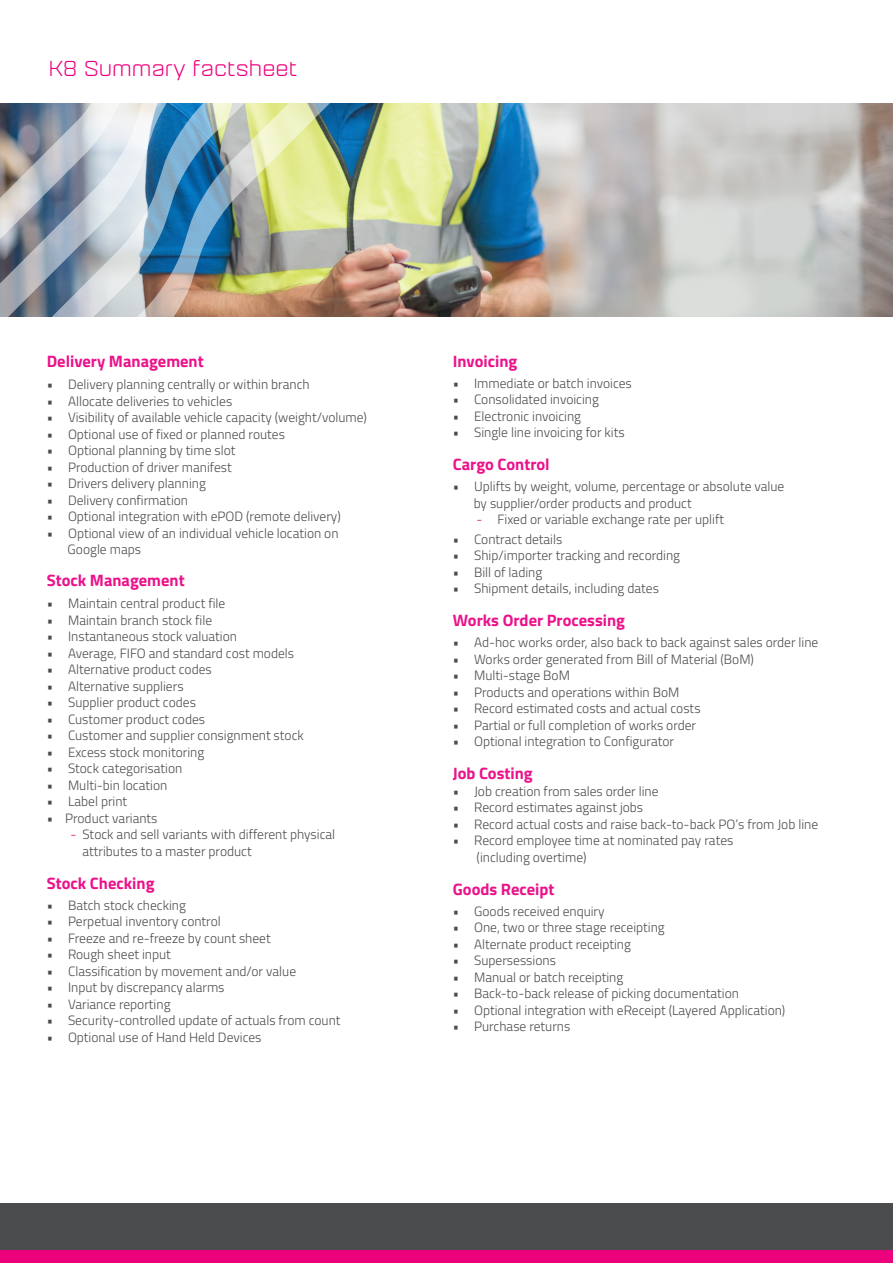
<style>
.page{position:relative;width:893px;height:1263px;background:#fff}
.page>*{position:absolute;margin:0;border:0;box-sizing:border-box;transform-origin:0 0}
.t1{font:21px "Aguda";color:#ed027e}
.t2{font:700 16.5px "Titillium";color:#eb128a}
.t3{font:300 13.5px/16.5px "Titillium";color:#4b4c4d}
.s1{font-weight:400}
.s2{color:#ed027e}
</style>
<div class="page">
<img style="left:682px;top:103px;width:211px;height:213px">
<img style="left:0;top:103px;width:682px;height:214px">
<div style="left:0;top:1203px;width:893px;height:60px;background:#4b4c4d"></div>
<div style="left:0;top:1250px;width:893px;height:13px;background:#ed027e"></div>
<p class="t1" style="left:49px;top:55px;width:250px">K8 Summary factsheet</p>
<p class="t2" style="left:47px;top:348px;width:158px">Delivery Management</p>
<p class="t3" style="left:47px;top:376px;width:265px">• Delivery planning centrally or within branch</p>
<p class="t3" style="left:47px;top:392px;width:187px">• Allocate deliveries to vehicles</p>
<p class="t3" style="left:47px;top:409px;width:322px"><span class="s1">•</span> Visibility of available vehicle capacity (weight/volume)</p>
<p class="t3" style="left:47px;top:425px;width:240px"><span class="s1">•</span> Optional use of fixed or planned routes</p>
<p class="t3" style="left:47px;top:442px;width:190px">• Optional planning by time slot</p>
<p class="t3" style="left:47px;top:458px;width:187px"><span class="s1">•</span> Production of driver manifest</p>
<p class="t3" style="left:47px;top:475px;width:161px"><span class="s1">•</span> Drivers delivery planning</p>
<p class="t3" style="left:47px;top:491px;width:143px"><span class="s1">•</span> Delivery confirmation</p>
<p class="t3" style="left:47px;top:508px;width:296px"><span class="s1">•</span> Optional integration with ePOD (remote delivery)</p>
<p class="t3" style="left:68px;top:524px;width:273px;text-indent:-21px">• Optional view of an individual vehicle location on<br>Google maps</p>
<p class="t2" style="left:47px;top:567px;width:139px">Stock Management</p>
<p class="t3" style="left:47px;top:595px;width:180px">• Maintain central product file</p>
<p class="t3" style="left:47px;top:611px;width:167px">• Maintain branch stock file</p>
<p class="t3" style="left:47px;top:628px;width:192px">• Instantaneous stock valuation</p>
<p class="t3" style="left:47px;top:644px;width:249px">• Average, FIFO and standard cost models</p>
<p class="t3" style="left:47px;top:661px;width:167px">• Alternative product codes</p>
<p class="t3" style="left:47px;top:677px;width:138px">• Alternative suppliers</p>
<p class="t3" style="left:47px;top:694px;width:151px">• Supplier product codes</p>
<p class="t3" style="left:47px;top:710px;width:160px"><span class="s1">•</span> Customer product codes</p>
<p class="t3" style="left:47px;top:727px;width:259px"><span class="s1">•</span> Customer and supplier consignment stock</p>
<p class="t3" style="left:47px;top:743px;width:159px"><span class="s1">•</span> Excess stock monitoring</p>
<p class="t3" style="left:47px;top:760px;width:137px"><span class="s1">•</span> Stock categorisation</p>
<p class="t3" style="left:47px;top:776px;width:122px"><span class="s1">•</span> Multi-bin location</p>
<p class="t3" style="left:47px;top:793px;width:82px"><span class="s1">•</span> Label print</p>
<p class="t3" style="left:47px;top:809px;width:112px">• Product variants</p>
<p class="t3" style="left:82px;top:825px;width:254px;text-indent:-12px"><span class="s2">-</span> Stock and sell variants with different physical attributes to a master product</p>
<p class="t2" style="left:47px;top:870px;width:109px">Stock Checking</p>
<p class="t3" style="left:47px;top:896px;width:141px"><span class="s1">•</span> Batch stock checking</p>
<p class="t3" style="left:47px;top:912px;width:176px"><span class="s1">•</span> Perpetual inventory control</p>
<p class="t3" style="left:47px;top:929px;width:225px"><span class="s1">•</span> Freeze and re-freeze by count sheet</p>
<p class="t3" style="left:47px;top:945px;width:126px"><span class="s1">•</span> Rough sheet input</p>
<p class="t3" style="left:47px;top:962px;width:251px"><span class="s1">•</span> Classification by movement and/or value</p>
<p class="t3" style="left:47px;top:978px;width:179px"><span class="s1">•</span> Input by discrepancy alarms</p>
<p class="t3" style="left:47px;top:995px;width:125px"><span class="s1">•</span> Variance reporting</p>
<p class="t3" style="left:47px;top:1011px;width:295px"><span class="s1">•</span> Security-controlled update of actuals from count</p>
<p class="t3" style="left:47px;top:1028px;width:216px"><span class="s1">•</span> Optional use of Hand Held Devices</p>
<p class="t2" style="left:453px;top:348px;width:66px">Invoicing</p>
<p class="t3" style="left:453px;top:374px;width:180px"><span class="s1">•</span> Immediate or batch invoices</p>
<p class="t3" style="left:453px;top:391px;width:148px"><span class="s1">•</span> Consolidated invoicing</p>
<p class="t3" style="left:453px;top:407px;width:130px"><span class="s1">•</span> Electronic invoicing</p>
<p class="t3" style="left:453px;top:424px;width:173px"><span class="s1">•</span> Single line invoicing for kits</p>
<p class="t2" style="left:453px;top:452px;width:98px">Cargo Control</p>
<p class="t3" style="left:453px;top:478px;width:333px">• Uplifts by weight, volume, percentage or absolute value</p>
<p class="t3" style="left:474px;top:494px;width:220px">by supplier/order products and product</p>
<p class="t3" style="left:477px;top:511px;width:249px"><span class="s2">-</span> Fixed or variable exchange rate per uplift</p>
<p class="t3" style="left:453px;top:530px;width:111px"><span class="s1">•</span> Contract details</p>
<p class="t3" style="left:453px;top:547px;width:229px"><span class="s1">•</span> Ship/importer tracking and recording</p>
<p class="t3" style="left:453px;top:563px;width:91px"><span class="s1">•</span> Bill of lading</p>
<p class="t3" style="left:453px;top:580px;width:208px"><span class="s1">•</span> Shipment details, including dates</p>
<p class="t2" style="left:453px;top:608px;width:174px">Works Order Processing</p>
<p class="t3" style="left:453px;top:634px;width:367px"><span class="s1">•</span> Ad-hoc works order, also back to back against sales order line</p>
<p class="t3" style="left:453px;top:650px;width:303px"><span class="s1">•</span> Works order generated from Bill of Material (BoM)</p>
<p class="t3" style="left:453px;top:667px;width:119px"><span class="s1">•</span> Multi-stage BoM</p>
<p class="t3" style="left:453px;top:683px;width:228px"><span class="s1">•</span> Products and operations within BoM</p>
<p class="t3" style="left:453px;top:700px;width:249px"><span class="s1">•</span> Record estimated costs and actual costs</p>
<p class="t3" style="left:453px;top:716px;width:245px"><span class="s1">•</span> Partial or full completion of works order</p>
<p class="t3" style="left:453px;top:733px;width:223px">• Optional integration to Configurator</p>
<p class="t2" style="left:453px;top:761px;width:81px">Job Costing</p>
<p class="t3" style="left:453px;top:782px;width:207px">• Job creation from sales order line</p>
<p class="t3" style="left:453px;top:799px;width:192px">• Record estimates against jobs</p>
<p class="t3" style="left:453px;top:815px;width:367px">• Record actual costs and raise back-to-back PO’s from Job line</p>
<p class="t3" style="left:453px;top:832px;width:282px">• Record employee time at nominated pay rates</p>
<p class="t3" style="left:477px;top:848px;width:111px">(including overtime)</p>
<p class="t2" style="left:453px;top:876px;width:103px">Goods Receipt</p>
<p class="t3" style="left:453px;top:902px;width:153px"><span class="s1">•</span> Goods received enquiry</p>
<p class="t3" style="left:453px;top:919px;width:213px"><span class="s1">•</span> One, two or three stage receipting</p>
<p class="t3" style="left:453px;top:935px;width:180px"><span class="s1">•</span> Alternate product receipting</p>
<p class="t3" style="left:453px;top:952px;width:105px"><span class="s1">•</span> Supersessions</p>
<p class="t3" style="left:453px;top:968px;width:172px"><span class="s1">•</span> Manual or batch receipting</p>
<p class="t3" style="left:453px;top:985px;width:288px"><span class="s1">•</span> Back-to-back release of picking documentation</p>
<p class="t3" style="left:453px;top:1001px;width:334px"><span class="s1">•</span> Optional integration with eReceipt (Layered Application)</p>
<p class="t3" style="left:453px;top:1018px;width:119px"><span class="s1">•</span> Purchase returns</p>
</div>
